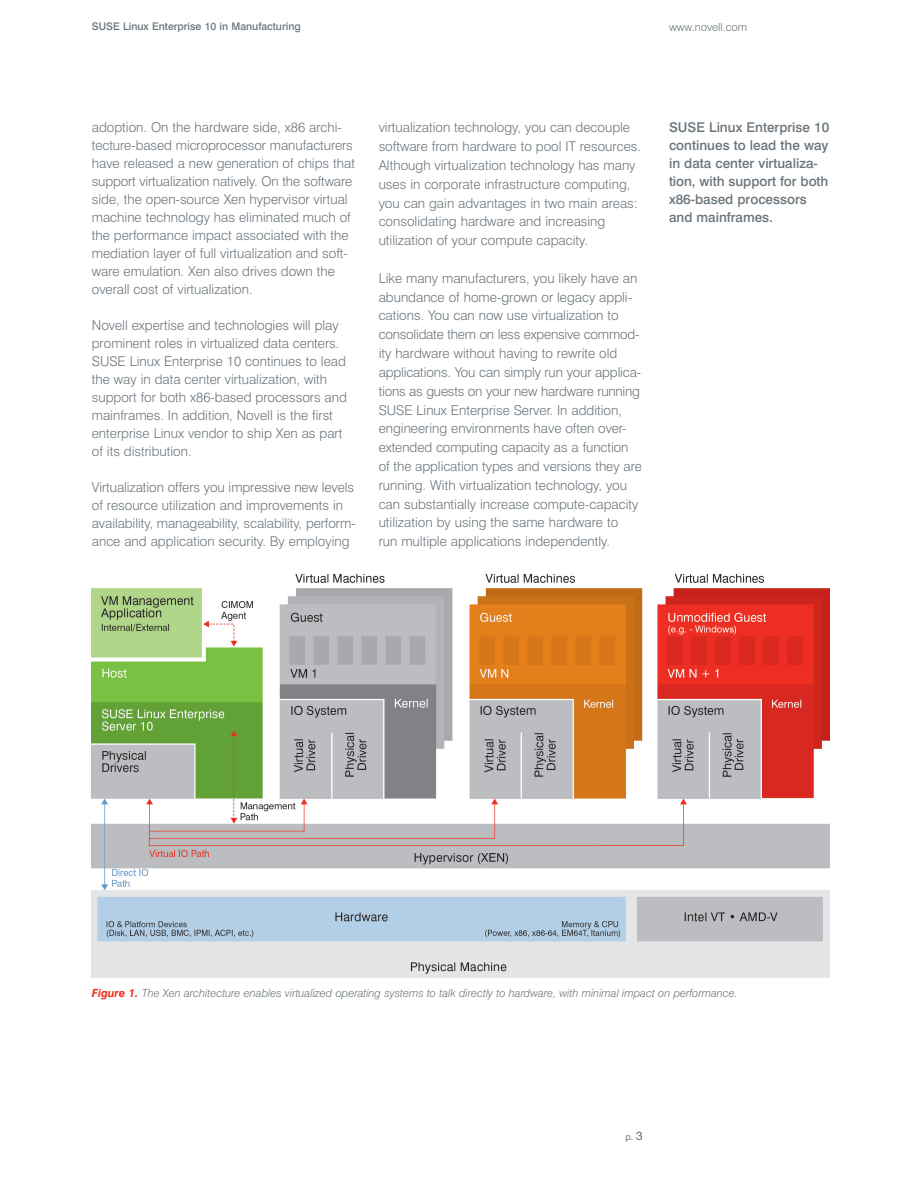
<style>
.page{position:relative;width:918px;height:1188px;background:#fff}
.page>*{position:absolute;margin:0;border:0;box-sizing:border-box;transform-origin:0 0}
.t1{font:300 13.5px/18.8px "Swiss 721 BT";color:#6a747b}
.t2{font:500 13.5px/18px "Swiss 721 BT";color:#6a747b}
.t3{font:italic 300 11.25px "Swiss 721 BT";color:#6a747b}
.t4{font:300 11.25px "Swiss 721 BT";color:#6a747b}
.t5{font:500 10.5px "Swiss 721 BT";color:#6a747b}
.t6{font:9px "Swiss 721 BT";color:#6a747b}
.s1{font-weight:700;color:#ee2e22}
.s2{font-size:12px}
</style>
<div class="page">
<img style="left:92px;top:573px;width:738px;height:405px">
<p class="t5" style="left:92px;top:22px;width:210px">SUSE Linux Enterprise 10 in Manufacturing</p>
<p class="t4" style="left:669px;top:22px;width:80px">www.novell.com</p>
<p class="t1" style="left:92px;top:119px;width:265px;line-height:18px">adoption. On the hardware side, x86 archi&shy;tecture-based microprocessor manufacturers have released a new generation of chips that support virtualization natively. On the software side, the open-source Xen hypervisor virtual machine technology has eliminated much of the performance impact associated with the mediation layer of full virtualization and soft&shy;ware emulation. Xen also drives down the overall cost of virtualization.</p>
<p class="t1" style="left:92px;top:317px;width:257px;line-height:18px">Novell expertise and technologies will play prominent roles in virtualized data centers.<br>SUSE Linux Enterprise 10 continues to lead the way in data center virtualization, with support for both x86-based processors and mainframes. In addition, Novell is the first enterprise Linux vendor to ship Xen as part of its distribution.</p>
<p class="t1" style="left:92px;top:479px;width:265px;line-height:18px">Virtualization offers you impressive new levels of resource utilization and improvements in availability, manageability, scalability, perform&shy;ance and application security. By employing</p>
<p class="t1" style="left:379px;top:119px;width:264px">virtualization technology, you can decouple software from hardware to pool IT resources.<br>Although virtualization technology has many uses in corporate infrastructure computing, you can gain advantages in two main areas: consolidating hardware and increasing utilization of your compute capacity.</p>
<p class="t1" style="left:379px;top:269px;width:265px">Like many manufacturers, you likely have an abundance of home-grown or legacy appli&shy;cations. You can now use virtualization to consolidate them on less expensive commod&shy;ity hardware without having to rewrite old applications. You can simply run your applica&shy;tions as guests on your new hardware running SUSE Linux Enterprise Server. In addition, engineering environments have often over&shy;extended computing capacity as a function of the application types and versions they are running. With virtualization technology, you can substantially increase compute-capacity utilization by using the same hardware to<br>run multiple applications independently.</p>
<p class="t2" style="left:669px;top:119px;width:162px">SUSE Linux Enterprise 10 continues to lead the way in data center virtualiza&shy;tion, with support for both x86-based processors and mainframes.</p>
<p class="t3" style="left:92px;top:988px;width:648px"><span class="s1">Figure 1.</span> The Xen architecture enables virtualized operating systems to talk directly to hardware, with minimal impact on performance.</p>
<p class="t6" style="left:625px;top:1133px;width:19px">p. <span class="s2">3</span></p>
</div>
